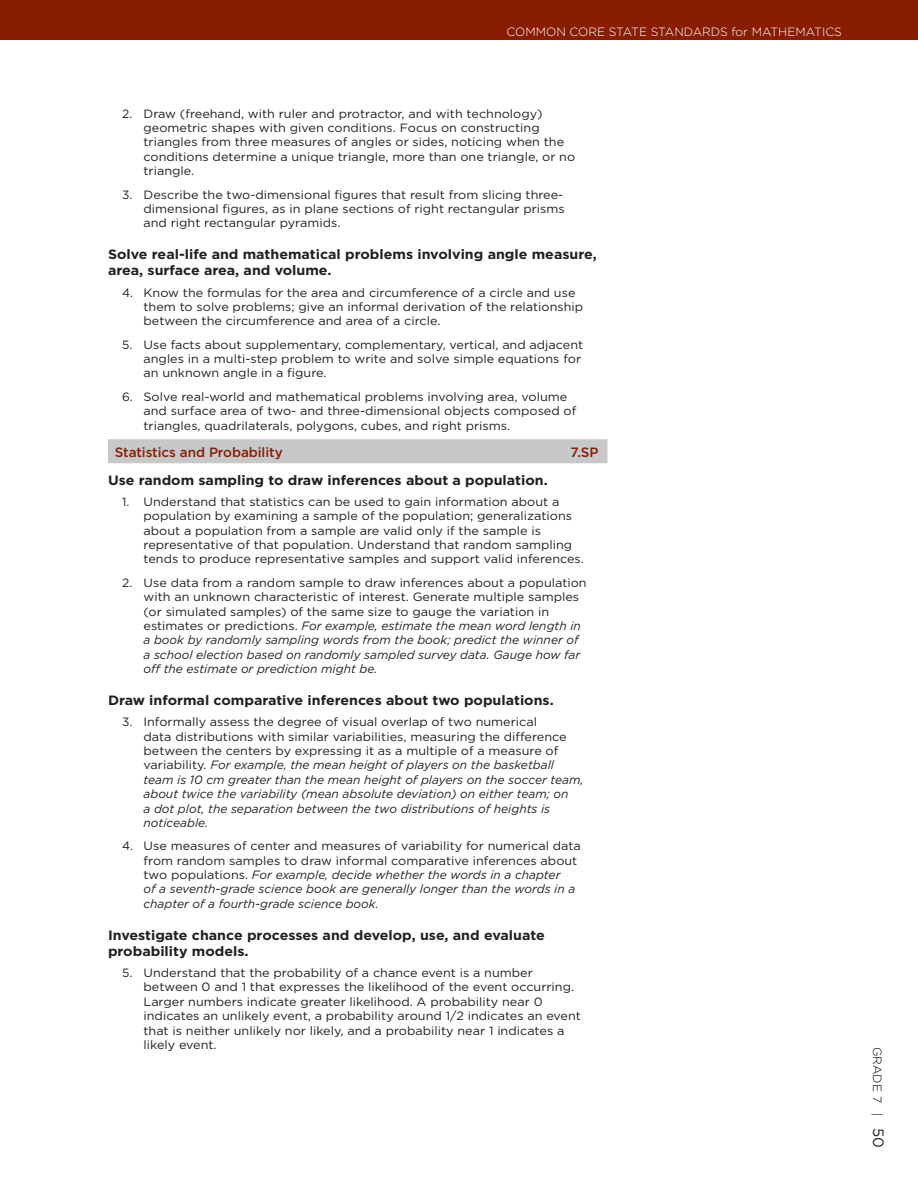
<style>
.page{position:relative;width:918px;height:1188px;background:#fff}
.page>*{position:absolute;margin:0;border:0;box-sizing:border-box;transform-origin:0 0}
.t1{font:700 13.5px/16.2px "Gotham";color:#231f20;scale:1.05 1}
.t2{font:500 13.5px "Gotham";letter-spacing:-.005em;color:#891d02}
.t3{font:12px/14.4px "Gotham";color:#231f20}
.t4{font:italic 12px/14.4px "Gotham";color:#231f20}
.t5{font:300 12px "Gotham";color:#fff}
.t6{font:300 12px "Gotham";color:#000}
.s1{font-style:italic}
.s2{font-style:normal}
.s3{font-weight:400;font-size:15px;color:#231f20}
</style>
<div class="page">
<div style="left:0;top:0;width:918px;height:40px;background:#891d02"></div>
<div style="left:108px;top:439px;width:500px;height:24px;background:#c7c8ca"></div>
<p class="t5" style="left:507px;top:24px;width:255px">COMMON CORE STATE STANDARDS FOR MAT</p>
<p class="t5" style="left:778px;top:24px;width:19px">HEMAT</p>
<p class="t5" style="left:822px;top:24px;width:21px">ICS</p>
<p class="t3" style="left:144px;top:106px;width:433px;text-indent:-21px">2. Draw (freehand, with ruler and protractor, and with technology) geometric shapes with given conditions. Focus on constructing triangles from three measures of angles or sides, noticing when the conditions determine a unique triangle, more than one triangle, or no triangle.</p>
<p class="t3" style="left:144px;top:187px;width:423px;text-align:justify;text-indent:-21px">3. Describe the two-dimensional figures that result from slicing three&shy;dimensional figures, as in plane sections of right rectangular prisms and right rectangular pyramids.</p>
<p class="t1" style="left:108px;top:246px;width:467px">Solve real-life and mathematical problems involving angle measure, area, surface area, and volume.</p>
<p class="t3" style="left:144px;top:285px;width:441px;text-indent:-21px">4. Know the formulas for the area and circumference of a circle and use them to solve problems; give an informal derivation of the relationship between the circumference and area of a circle.</p>
<p class="t3" style="left:144px;top:337px;width:441px;text-indent:-21px">5. Use facts about supplementary, complementary, vertical, and adjacent angles in a multi-step problem to write and solve simple equations for an unknown angle in a figure.</p>
<p class="t3" style="left:144px;top:389px;width:434px;text-indent:-21px">6. Solve real-world and mathematical problems involving area, volume and surface area of two- and three-dimensional objects composed of triangles, quadrilaterals, polygons, cubes, and right prisms.</p>
<p class="t2" style="left:115px;top:443px;width:169px">Statistics and Probability</p>
<p class="t2" style="left:571px;top:443px;width:29px">7.SP</p>
<p class="t1" style="left:108px;top:472px;width:420px">Use random sampling to draw inferences about a population.</p>
<p class="t3" style="left:144px;top:494px;width:442px;text-indent:-21px">1. Understand that statistics can be used to gain information about a population by examining a sample of the population; generalizations about a population from a sample are valid only if the sample is representative of that population. Understand that random sampling tends to produce representative samples and support valid inferences.</p>
<p class="t3" style="left:144px;top:575px;width:445px;text-indent:-21px">2. Use data from a random sample to draw inferences about a population with an unknown characteristic of interest. Generate multiple samples (or simulated samples) of the same size to gauge the variation in estimates or predictions. <span class="s1">For example, estimate the mean word length in a book by randomly sampling words from the book; predict the winner of a school election based on randomly sampled survey data. Gauge how far off the estimate or prediction might be.</span></p>
<p class="t1" style="left:108px;top:692px;width:426px">Draw informal comparative inferences about two populations.</p>
<p class="t4" style="left:144px;top:714px;width:442px;text-indent:-21px"><span class="s2">3. Informally assess the degree of visual overlap of two numerical<br>data distributions with similar variabilities, measuring the difference between the centers by expressing it as a multiple of a measure of variability.</span> For example, the mean height of players on the basketball team is 10 cm greater than the mean height of players on the soccer team, about twice the variability (mean absolute deviation) on either team; on<br>a dot plot, the separation between the two distributions of heights is noticeable.</p>
<p class="t4" style="left:144px;top:839px;width:439px;text-indent:-21px"><span class="s2">4. Use measures of center and measures of variability for numerical data from random samples to draw informal comparative inferences about two populations.</span> For example, decide whether the words in a chapter<br>of a seventh-grade science book are generally longer than the words in a chapter of a fourth-grade science book.</p>
<p class="t1" style="left:108px;top:927px;width:418px">Investigate chance processes and develop, use, and evaluate probability models.</p>
<p class="t3" style="left:144px;top:965px;width:439px;text-indent:-21px">5. Understand that the probability of a chance event is a number between 0 and 1 that expresses the likelihood of the event occurring.<br>Larger numbers indicate greater likelihood. A probability near 0 indicates an unlikely event, a probability around 1/2 indicates an event that is neither unlikely nor likely, and a probability near 1 indicates a likely event.</p>
<p class="t6" style="left:885px;top:1047px;width:102px;rotate:90deg">G RADE 7 | <span class="s3">50</span></p>
</div>
